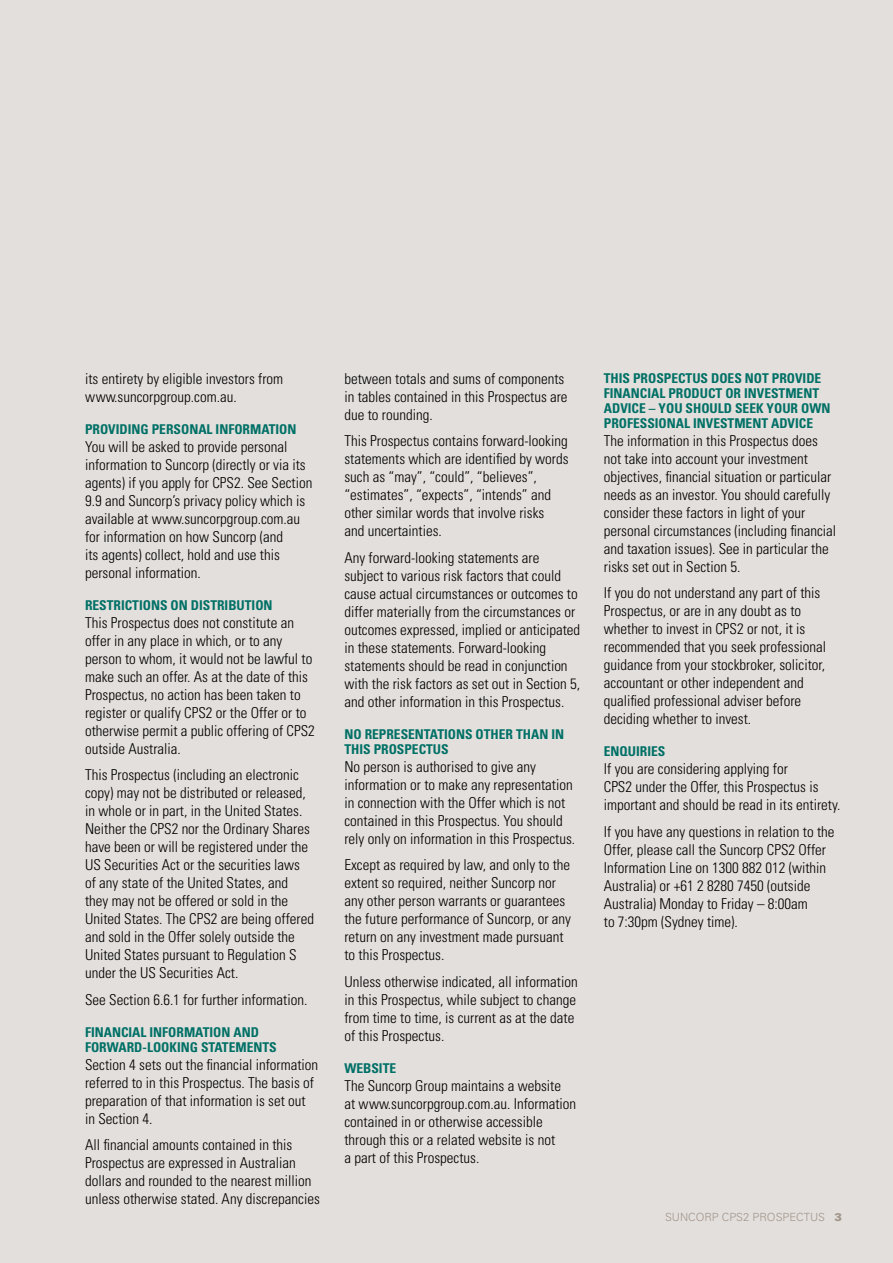
<style>
.page{position:relative;width:893px;height:1263px;background:#e3dfdc}
.page>*{position:absolute;margin:0;border:0;box-sizing:border-box;transform-origin:0 0}
.t1{font:300 condensed 15px/18px "Univers";color:#000}
.t2{font:700 condensed 13.5px/15px "Univers";color:#007066}
.t3{font:300 11.25px "Univers";color:#a2958a}
.s1{font-weight:900}
</style>
<div class="page">
<p class="t1" style="left:85px;top:369px;width:200px">its entirety by eligible investors from www.suncorpgroup.com.au.</p>
<p class="t2" style="left:85px;top:421px;width:213px">PROVIDING PERSONAL INFORMATION</p>
<p class="t1" style="left:85px;top:437px;width:229px">You will be asked to provide personal information to Suncorp (directly or via its agents) if you apply for CPS2. See Section 9.9 and Suncorp’s privacy policy which is available at www.suncorpgroup.com.au for information on how Suncorp (and<br>its agents) collect, hold and use this personal information.</p>
<p class="t2" style="left:85px;top:597px;width:189px">RESTRICTIONS ON DISTRIBUTION</p>
<p class="t1" style="left:85px;top:613px;width:231px">This Prospectus does not constitute an offer in any place in which, or to any person to whom, it would not be lawful to make such an offer. As at the date of this Prospectus, no action has been taken to register or qualify CPS2 or the Offer or to otherwise permit a public offering of CPS2 outside Australia.</p>
<p class="t1" style="left:85px;top:766px;width:231px">This Prospectus (including an electronic copy) may not be distributed or released, in whole or in part, in the United States.<br>Neither the CPS2 nor the Ordinary Shares have been or will be registered under the US Securities Act or the securities laws of any state of the United States, and they may not be offered or sold in the United States. The CPS2 are being offered and sold in the Offer solely outside the United States pursuant to Regulation S under the US Securities Act.</p>
<p class="t1" style="left:85px;top:990px;width:224px">See Section 6.6.1 for further information.</p>
<p class="t2" style="left:85px;top:1024px;width:193px">FINANCIAL INFORMATION AND<br>FORWARD-LOOKING STATEMENTS</p>
<p class="t1" style="left:85px;top:1055px;width:235px">Section 4 sets out the financial information referred to in this Prospectus. The basis of preparation of that information is set out in Section 4.</p>
<p class="t1" style="left:85px;top:1136px;width:236px">All financial amounts contained in this Prospectus are expressed in Australian dollars and rounded to the nearest million unless otherwise stated. Any discrepancies</p>
<p class="t1" style="left:344px;top:369px;width:225px">between totals and sums of components in tables contained in this Prospectus are due to rounding.</p>
<p class="t1" style="left:344px;top:432px;width:226px">This Prospectus contains forward-looking statements which are identified by words such as “may”, “could”, “believes”, “estimates”, “expects”, “intends” and other similar words that involve risks<br>and uncertainties.</p>
<p class="t1" style="left:344px;top:548px;width:237px">Any forward-looking statements are subject to various risk factors that could cause actual circumstances or outcomes to differ materially from the circumstances or outcomes expressed, implied or anticipated in these statements. Forward-looking statements should be read in conjunction with the risk factors as set out in Section 5, and other information in this Prospectus.</p>
<p class="t2" style="left:344px;top:726px;width:221px">NO REPRESENTATIONS OTHER THAN IN<br>THIS PROSPECTUS</p>
<p class="t1" style="left:344px;top:757px;width:232px">No person is authorised to give any information or to make any representation in connection with the Offer which is not contained in this Prospectus. You should rely only on information in this Prospectus.</p>
<p class="t1" style="left:344px;top:856px;width:228px">Except as required by law, and only to the extent so required, neither Suncorp nor any other person warrants or guarantees the future performance of Suncorp, or any return on any investment made pursuant to this Prospectus.</p>
<p class="t1" style="left:344px;top:972px;width:235px">Unless otherwise indicated, all information in this Prospectus, while subject to change from time to time, is current as at the date of this Prospectus.</p>
<p class="t2" style="left:344px;top:1060px;width:53px">WEBSITE</p>
<p class="t1" style="left:344px;top:1076px;width:233px">The Suncorp Group maintains a website<br>at www.suncorpgroup.com.au. Information contained in or otherwise accessible through this or a related website is not<br>a part of this Prospectus.</p>
<p class="t2" style="left:604px;top:370px;width:228px">THIS PROSPECTUS DOES NOT PROVIDE<br>FINANCIAL PRODUCT OR INVESTMENT<br>ADVICE – YOU SHOULD SEEK YOUR OWN<br>PROFESSIONAL INVESTMENT ADVICE</p>
<p class="t1" style="left:604px;top:431px;width:234px">The information in this Prospectus does not take into account your investment objectives, financial situation or particular needs as an investor. You should carefully consider these factors in light of your personal circumstances (including financial and taxation issues). See in particular the risks set out in Section 5.</p>
<p class="t1" style="left:604px;top:584px;width:224px">If you do not understand any part of this Prospectus, or are in any doubt as to whether to invest in CPS2 or not, it is recommended that you seek professional guidance from your stockbroker, solicitor, accountant or other independent and qualified professional adviser before deciding whether to invest.</p>
<p class="t2" style="left:604px;top:743px;width:63px">ENQUIRIES</p>
<p class="t1" style="left:604px;top:760px;width:238px">If you are considering applying for<br>CPS2 under the Offer, this Prospectus is important and should be read in its entirety.</p>
<p class="t1" style="left:604px;top:822px;width:232px">If you have any questions in relation to the Offer, please call the Suncorp CPS2 Offer Information Line on 1300 882 012 (within Australia) or +61 2 8280 7450 (outside Australia) Monday to Friday – 8:00am<br>to 7:30pm (Sydney time).</p>
<p class="t3" style="left:665px;top:1210px;width:178px">SUNCORP CPS2 PROSPECTUS <span class="s1">3</span></p>
</div>
